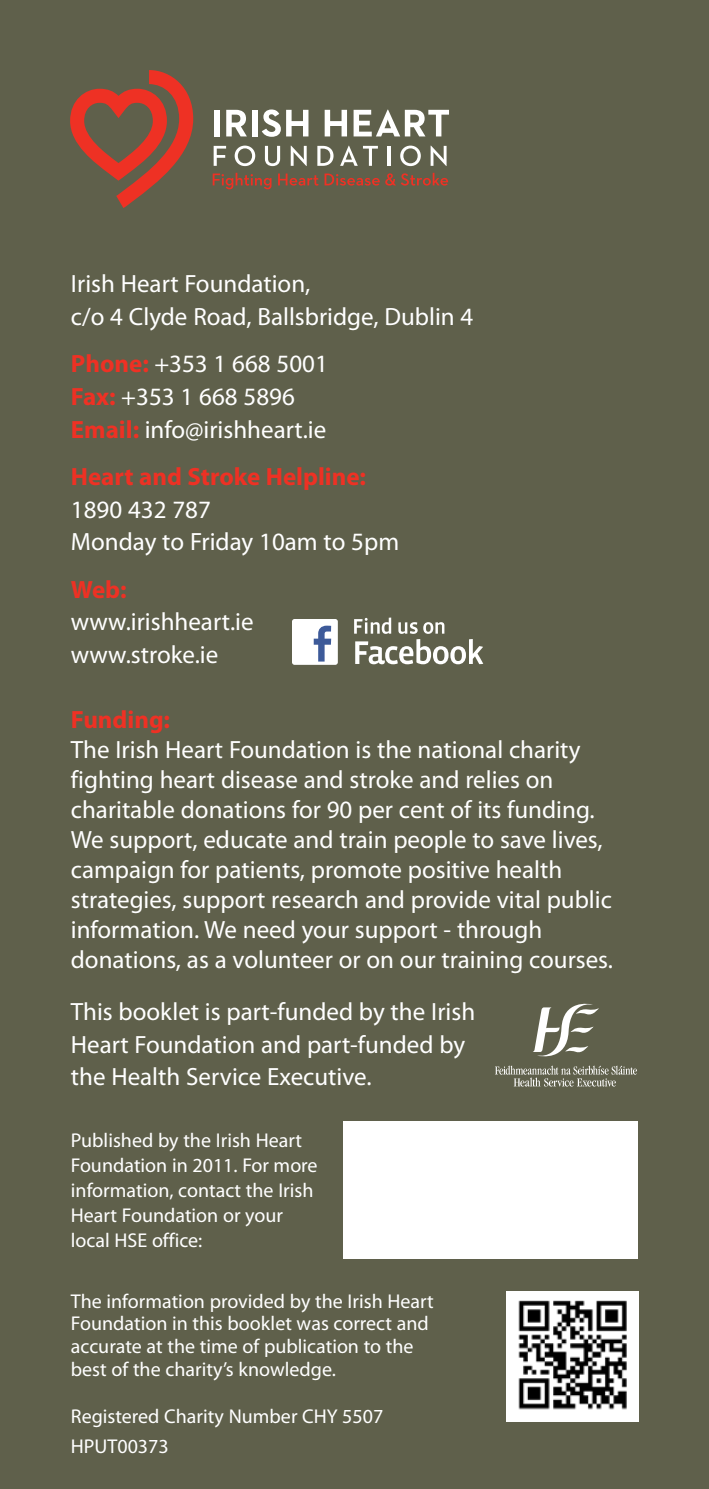
<style>
.page{position:relative;width:709px;height:1489px;background:#fff}
.page>*{position:absolute;margin:0;border:0;box-sizing:border-box;transform-origin:0 0}
.t1{font:25px/32.5px "Myriad Pro";color:#fff}
.t2{font:700 25px "Myriad Pro";color:#ee3124}
.t3{font:20px/25px "Myriad Pro";color:#fff}
.s1{font-weight:700;color:#ee3124}
</style>
<div class="page">
<div style="left:0;top:1px;width:709px;height:1487px;background:#5f604b"></div>
<svg style="left:70px;top:70px;width:123px;height:138px"></svg>
<div style="left:214px;top:110px;width:6px;height:26px;background:#fff"></div>
<svg style="left:226px;top:110px;width:21px;height:26px"></svg>
<div style="left:252px;top:110px;width:5px;height:26px;background:#fff"></div>
<svg style="left:262px;top:109px;width:46px;height:28px"></svg>
<svg style="left:325px;top:110px;width:22px;height:26px"></svg>
<svg style="left:353px;top:110px;width:96px;height:26px"></svg>
<svg style="left:214px;top:146px;width:12px;height:20px"></svg>
<svg style="left:235px;top:146px;width:20px;height:20px"></svg>
<svg style="left:265px;top:146px;width:15px;height:20px"></svg>
<svg style="left:291px;top:146px;width:16px;height:20px"></svg>
<svg style="left:317px;top:146px;width:16px;height:20px"></svg>
<svg style="left:340px;top:146px;width:38px;height:20px"></svg>
<hr style="left:387px;top:146px;width:3px;height:20px;background:#fff">
<svg style="left:400px;top:146px;width:21px;height:20px"></svg>
<svg style="left:430px;top:146px;width:16px;height:20px"></svg>
<svg style="left:213px;top:173px;width:58px;height:16px"></svg>
<svg style="left:278px;top:173px;width:170px;height:13px"></svg>
<div style="left:343px;top:1120px;width:295px;height:138px;background:#fff"></div>
<svg style="left:495px;top:1003px;width:142px;height:83px"></svg>
<img style="left:506px;top:1291px;width:132px;height:129px">
<svg style="left:354px;top:617px;width:129px;height:47px"></svg>
<div style="left:292px;top:619px;width:46px;height:45px;background:#fff;border-radius:3px"></div>
<svg style="left:314px;top:625px;width:17px;height:36px"></svg>
<p class="t1" style="left:71px;top:270px;width:404px">Irish Heart Foundation,<br>c/o 4 Clyde Road, Ballsbridge, Dublin 4</p>
<p class="t1" style="left:71px;top:350px;width:258px"><span class="s1">Phone:</span> +353 1 668 5001<br><span class="s1">Fax:</span> +353 1 668 5896<br><span class="s1">Email:</span> info@irishheart.ie</p>
<p class="t2" style="left:71px;top:467px;width:297px">Heart and Stroke Helpline:</p>
<p class="t1" style="left:71px;top:495px;width:330px">1890 432 787<br>Monday to Friday 10am to 5pm</p>
<p class="t2" style="left:71px;top:579px;width:57px">Web:</p>
<p class="t1" style="left:71px;top:608px;width:184px">www.irishheart.ie www.stroke.ie</p>
<p class="t2" style="left:71px;top:709px;width:101px">Funding:</p>
<p class="t1" style="left:71px;top:736px;width:543px;line-height:30px">The Irish Heart Foundation is the national charity fighting heart disease and stroke and relies on charitable donations for 90 per cent of its funding.<br>We support, educate and train people to save lives, campaign for patients, promote positive health strategies, support research and provide vital public information. We need your support - through donations, as a volunteer or on our training courses.</p>
<p class="t1" style="left:71px;top:998px;width:406px">This booklet is part-funded by the Irish<br>Heart Foundation and part-funded by the Health Service Executive.</p>
<p class="t3" style="left:71px;top:1129px;width:248px">Published by the Irish Heart<br>Foundation in 2011. For more information, contact the Irish<br>Heart Foundation or your local HSE office:</p>
<p class="t3" style="left:71px;top:1291px;width:364px;line-height:22.5px">The information provided by the Irish Heart Foundation in this booklet was correct and accurate at the time of publication to the best of the charity’s knowledge.</p>
<p class="t3" style="left:71px;top:1403px;width:314px;line-height:30px">Registered Charity Number CHY 5507<br>HPUT00373</p>
</div>
